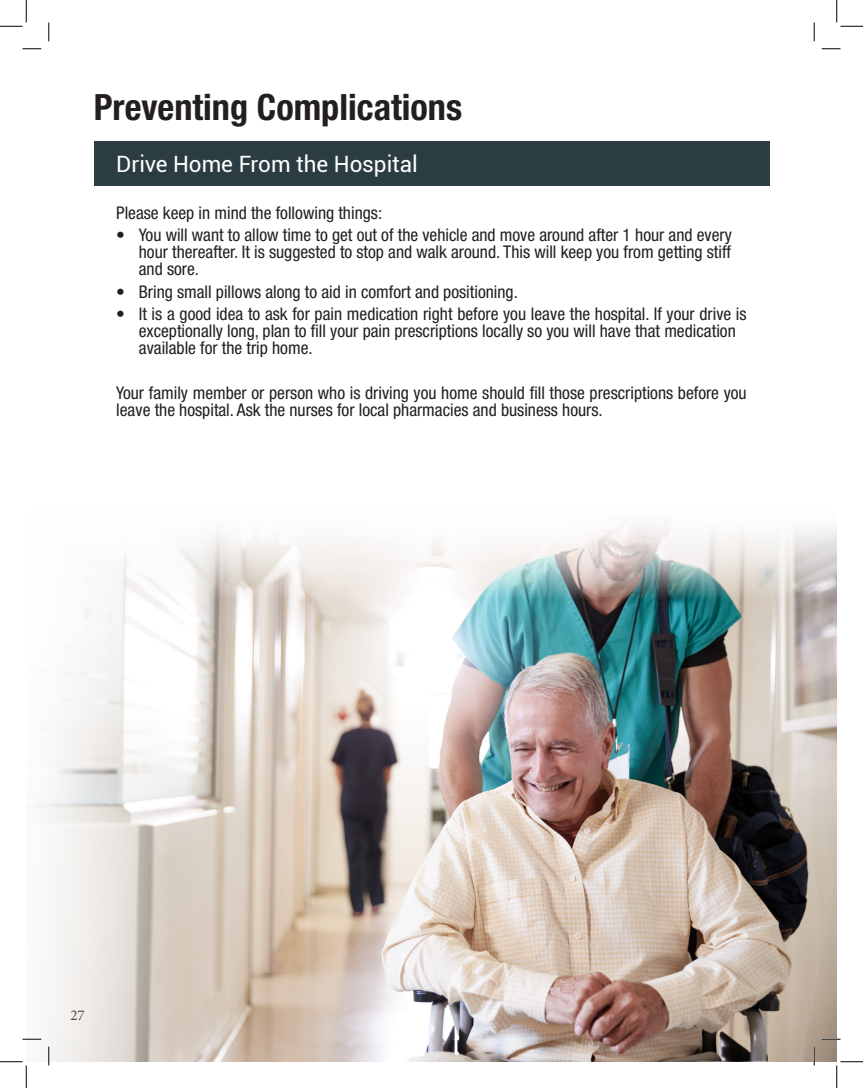
<style>
.page{position:relative;width:863px;height:1088px;background:#fff}
.page>*{position:absolute;margin:0;border:0;box-sizing:border-box;transform-origin:0 0}
.Text{font:700 condensed 36.25px "Helvetica Neue LT Std";color:#231f20}
.Call_out{font:22.5px "Roboto";letter-spacing:-.005em;color:#fff}
.Text-2{font:condensed 17.5px/16.9px "Helvetica Neue LT Std";color:#231f20}
.t1{font:15px "Minion Pro";color:#231f20}
</style>
<div class="page">
<div style="left:94px;top:141px;width:675px;height:44px;background:#2b3d43"></div>
<img style="left:32px;top:524px;width:804px;height:537px">
<svg style="left:22px;top:48px;width:19px;height:2px"></svg>
<svg style="left:821px;top:48px;width:19px;height:2px"></svg>
<svg style="left:22px;top:1038px;width:19px;height:2px"></svg>
<svg style="left:821px;top:1038px;width:19px;height:2px"></svg>
<svg style="left:48px;top:22px;width:2px;height:19px"></svg>
<svg style="left:48px;top:1046px;width:2px;height:19px"></svg>
<svg style="left:813px;top:22px;width:2px;height:19px"></svg>
<svg style="left:813px;top:1046px;width:2px;height:19px"></svg>
<svg style="left:0;top:0;width:27px;height:27px"></svg>
<svg style="left:0;top:1061px;width:27px;height:27px"></svg>
<svg style="left:836px;top:0;width:26px;height:27px"></svg>
<svg style="left:836px;top:1061px;width:26px;height:27px"></svg>
<p class="Text" style="left:94px;top:85px;width:370px">Preventing Complications</p>
<p class="Call_out" style="left:116px;top:148px;width:303px">Drive Home From the Hospital</p>
<p class="Text-2" style="left:116px;top:204px;width:267px">Please keep in mind the following things:</p>
<p class="Text-2" style="left:139px;top:227px;width:594px;text-align:justify;text-indent:-23px">• You will want to allow time to get out of the vehicle and move around after 1 hour and every hour thereafter. It is suggested to stop and walk around. This will keep you from getting stiff and sore.</p>
<p class="Text-2" style="left:116px;top:283px;width:403px">• Bring small pillows along to aid in comfort and positioning.</p>
<p class="Text-2" style="left:139px;top:305px;width:609px;text-indent:-23px">• It is a good idea to ask for pain medication right before you leave the hospital. If your drive is exceptionally long, plan to fill your pain prescriptions locally so you will have that medication available for the trip home.</p>
<p class="Text-2" style="left:116px;top:384px;width:632px">Your family member or person who is driving you home should fill those prescriptions before you leave the hospital. Ask the nurses for local pharmacies and business hours.</p>
<p class="t1" style="left:70px;top:1004px;width:16px">27</p>
</div>
